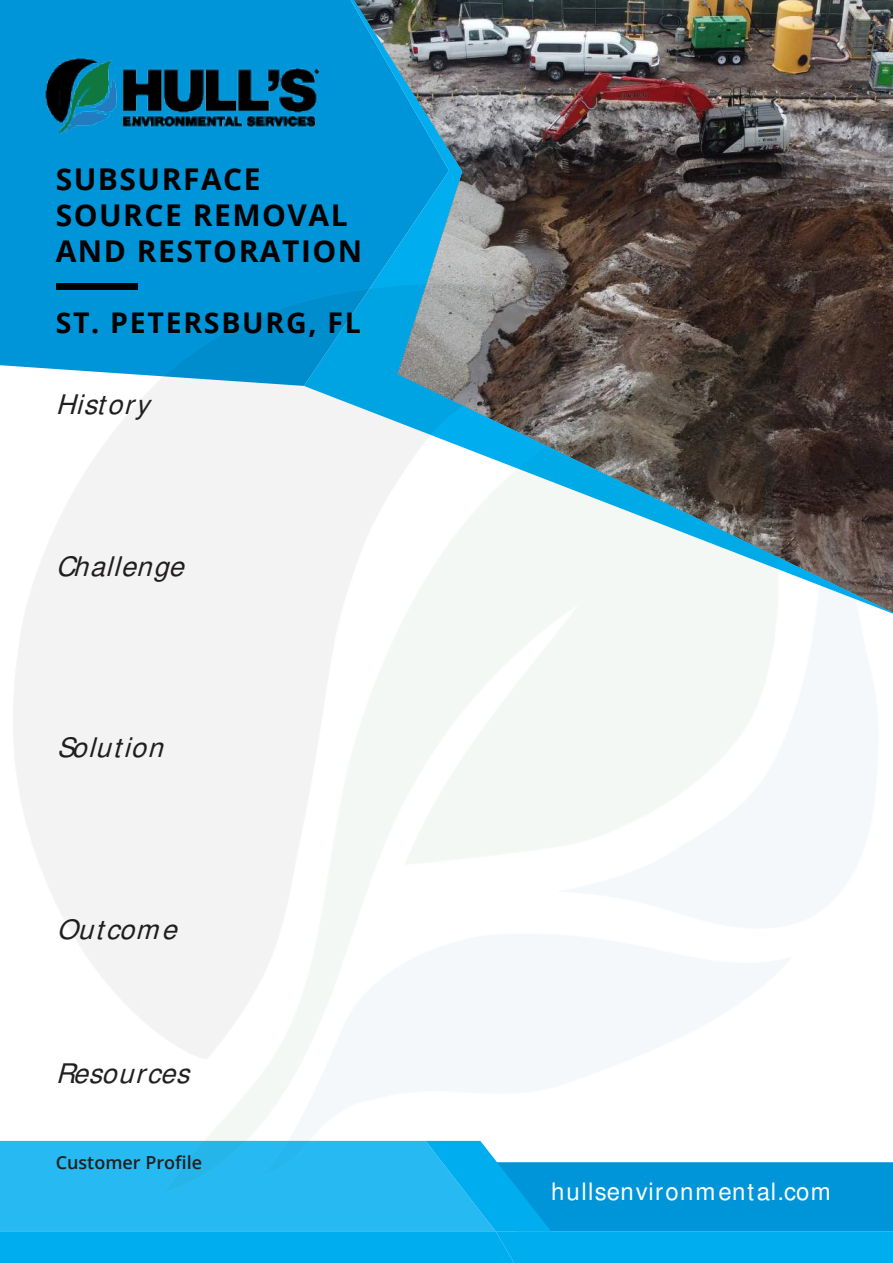
<style>
.page{position:relative;width:893px;height:1263px;background:#fff}
.page>*{position:absolute;margin:0;border:0;box-sizing:border-box;transform-origin:0 0}
.t1{font:700 30px/36px "Open Sans";letter-spacing:.05em;color:#010102}
.t2{font:700 28.5px "Open Sans";letter-spacing:.06em;color:#010102}
.t3{font:italic 600 27px "Open Sans";color:#221f1f}
.t4{font:600 24px "Open Sans";letter-spacing:.055em;color:#fff}
.t5{font:600 18px "Open Sans";color:#221f1f}
</style>
<div class="page">
<img style="left:449px;top:0;width:444px;height:251px">
<svg style="left:0;top:0;width:449px;height:251px;background:#0993d1"></svg>
<img style="left:43px;top:52px;width:281px;height:87px">
<div style="left:0;top:1242px;width:893px;height:21px;background:#00adef"></div>
<img style="left:0;top:251px;width:893px;height:991px">
<p class="t1" style="left:56px;top:163px;width:308px">SUBSURFACE<br>SOURCE REMOVAL<br>AND RESTORATION</p>
<p class="t2" style="left:56px;top:313px;width:307px">ST. PETERSBURG, FL</p>
<p class="t3" style="left:56px;top:394px;width:102px">History</p>
<p class="t3" style="left:56px;top:556px;width:136px">Challenge</p>
<p class="t3" style="left:57px;top:737px;width:114px">Solution</p>
<p class="t3" style="left:57px;top:918px;width:128px">Outcome</p>
<p class="t3" style="left:56px;top:1063px;width:142px">Resources</p>
<p class="t5" style="left:56px;top:1150px;width:148px">Customer Pro昀椀le</p>
<p class="t4" style="left:551px;top:1183px;width:281px">hullsenvironmental.com</p>
</div>
